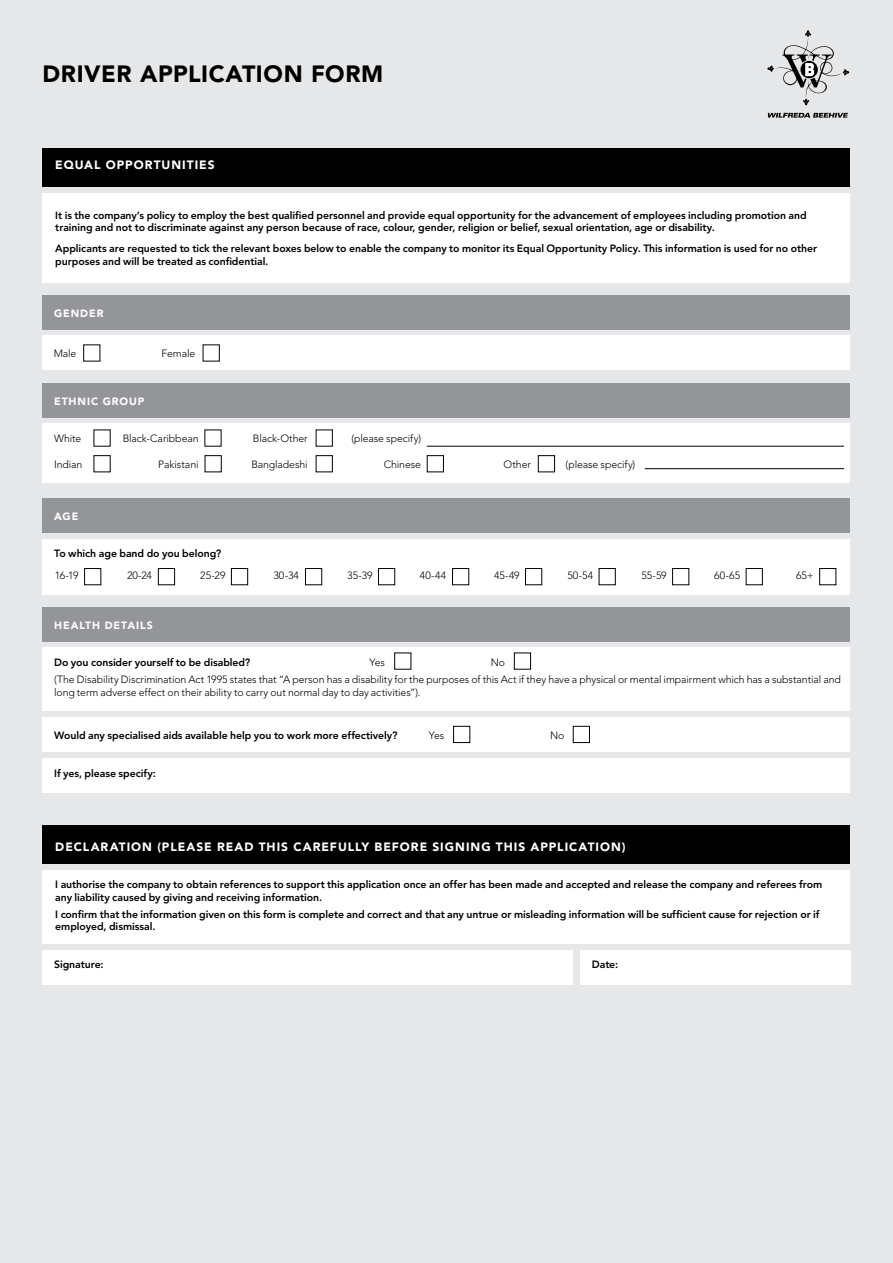
<style>
.page{position:relative;width:893px;height:1263px;background:#e6e7e8}
.page>*{position:absolute;margin:0;border:0;box-sizing:border-box;transform-origin:0 0}
.t1{font:900 23.4px "Avenir";letter-spacing:.025em;color:#000}
.t2{font:900 12px "Avenir";letter-spacing:.085em;color:#fff}
.t3{font:800 10.5px/12.6px "Avenir";letter-spacing:-.005em;color:#000}
.t4{font:300 10.5px/12.6px "Avenir";letter-spacing:-.01em;color:#000}
.t5{font:900 10.5px "Avenir";letter-spacing:.085em;color:#fff}
</style>
<div class="page">
<svg style="left:768px;top:31px;width:81px;height:74px"></svg>
<svg style="left:768px;top:113px;width:80px;height:5px"></svg>
<div style="left:43px;top:149px;width:807px;height:38px;background:#000"></div>
<div style="left:43px;top:194px;width:807px;height:89px;background:#fff"></div>
<div style="left:43px;top:950px;width:530px;height:34px;background:#fff"></div>
<div style="left:580px;top:950px;width:270px;height:34px;background:#fff"></div>
<div style="left:43px;top:826px;width:807px;height:38px;background:#000"></div>
<div style="left:43px;top:870px;width:807px;height:74px;background:#fff"></div>
<div style="left:43px;top:336px;width:807px;height:34px;background:#fff"></div>
<div style="left:43px;top:296px;width:807px;height:34px;background:#939598"></div>
<div style="left:43px;top:539px;width:807px;height:55px;background:#fff"></div>
<div style="left:84px;top:568px;width:17px;height:17px;border:1px solid #000"></div>
<div style="left:158px;top:568px;width:17px;height:17px;border:1px solid #000"></div>
<div style="left:231px;top:568px;width:17px;height:17px;border:1px solid #000"></div>
<div style="left:305px;top:568px;width:17px;height:17px;border:1px solid #000"></div>
<div style="left:378px;top:568px;width:17px;height:17px;border:1px solid #000"></div>
<div style="left:452px;top:568px;width:17px;height:17px;border:1px solid #000"></div>
<div style="left:525px;top:568px;width:17px;height:17px;border:1px solid #000"></div>
<div style="left:599px;top:568px;width:17px;height:17px;border:1px solid #000"></div>
<div style="left:672px;top:568px;width:17px;height:17px;border:1px solid #000"></div>
<div style="left:746px;top:568px;width:17px;height:17px;border:1px solid #000"></div>
<div style="left:819px;top:568px;width:17px;height:17px;border:1px solid #000"></div>
<div style="left:43px;top:499px;width:807px;height:34px;background:#939598"></div>
<div style="left:43px;top:424px;width:807px;height:59px;background:#fff"></div>
<div style="left:205px;top:455px;width:17px;height:17px;border:1px solid #000"></div>
<div style="left:316px;top:455px;width:17px;height:17px;border:1px solid #000"></div>
<div style="left:427px;top:455px;width:17px;height:17px;border:1px solid #000"></div>
<div style="left:538px;top:455px;width:17px;height:17px;border:1px solid #000"></div>
<div style="left:43px;top:383px;width:807px;height:34px;background:#939598"></div>
<hr style="left:645px;top:468px;width:199px;height:1px;background:#000">
<hr style="left:427px;top:446px;width:417px;height:1px;background:#000">
<div style="left:43px;top:607px;width:807px;height:34px;background:#939598"></div>
<div style="left:43px;top:758px;width:807px;height:34px;background:#fff"></div>
<div style="left:43px;top:647px;width:807px;height:64px;background:#fff"></div>
<div style="left:514px;top:652px;width:17px;height:18px;border:1px solid #000"></div>
<div style="left:43px;top:718px;width:807px;height:34px;background:#fff"></div>
<div style="left:453px;top:726px;width:17px;height:17px;border:1px solid #000"></div>
<div style="left:573px;top:726px;width:17px;height:17px;border:1px solid #000"></div>
<h1 class="t1" style="left:43px;top:59px;width:342px">DRIVER APPLICATION FORM</h1>
<p class="t2" style="left:55px;top:158px;width:161px">EQUAL OPPORTUNITIES</p>
<p class="t3" style="left:55px;top:209px;width:753px">It is the company’s policy to employ the best qualified personnel and provide equal opportunity for the advancement of employees including promotion and training and not to discriminate against any person because of race, colour, gender, religion or belief, sexual orientation, age or disability.</p>
<p class="t3" style="left:55px;top:242px;width:763px">Applicants are requested to tick the relevant boxes below to enable the company to monitor its Equal Opportunity Policy. This information is used for no other purposes and will be treated as confidential.</p>
<p class="t5" style="left:54px;top:307px;width:51px">GENDER</p>
<p class="t4" style="left:54px;top:347px;width:24px">Male</p>
<p class="t4" style="left:161px;top:347px;width:35px">Female</p>
<p class="t5" style="left:54px;top:395px;width:92px">ETHNIC GROUP</p>
<p class="t4" style="left:54px;top:432px;width:29px">White</p>
<p class="t4" style="left:123px;top:432px;width:77px">Black-Caribbean</p>
<p class="t4" style="left:253px;top:432px;width:56px">Black-Other</p>
<p class="t4" style="left:351px;top:432px;width:71px">(please specify)</p>
<p class="t4" style="left:54px;top:458px;width:30px">Indian</p>
<p class="t4" style="left:158px;top:458px;width:42px">Pakistani</p>
<p class="t4" style="left:251px;top:458px;width:58px">Bangladeshi</p>
<p class="t4" style="left:384px;top:458px;width:39px">Chinese</p>
<p class="t4" style="left:504px;top:458px;width:29px">Other</p>
<p class="t4" style="left:566px;top:458px;width:71px">(please specify)</p>
<p class="t5" style="left:54px;top:510px;width:26px">AGE</p>
<p class="t3" style="left:54px;top:547px;width:169px">To which age band do you belong?</p>
<p class="t4" style="left:55px;top:569px;width:25px">16-19</p>
<p class="t4" style="left:127px;top:569px;width:26px">20-24</p>
<p class="t4" style="left:200px;top:569px;width:27px">25-29</p>
<p class="t4" style="left:273px;top:569px;width:27px">30-34</p>
<p class="t4" style="left:347px;top:569px;width:27px">35-39</p>
<p class="t4" style="left:420px;top:569px;width:28px">40-44</p>
<p class="t4" style="left:494px;top:569px;width:27px">45-49</p>
<p class="t4" style="left:567px;top:569px;width:27px">50-54</p>
<p class="t4" style="left:641px;top:569px;width:27px">55-59</p>
<p class="t4" style="left:714px;top:569px;width:28px">60-65</p>
<p class="t4" style="left:796px;top:569px;width:19px">65+</p>
<p class="t5" style="left:54px;top:618px;width:100px">HEALTH DETAILS</p>
<p class="t3" style="left:54px;top:655px;width:198px">Do you consider yourself to be disabled?</p>
<p class="t4" style="left:54px;top:673px;width:788px">(The Disability Discrimination Act 1995 states that “A person has a disability for the purposes of this Act if they have a physical or mental impairment which has a substantial and long term adverse effect on their ability to carry out normal day to day activities”).</p>
<p class="t4" style="left:370px;top:656px;width:17px">Yes</p>
<p class="t4" style="left:491px;top:656px;width:16px">No</p>
<p class="t3" style="left:54px;top:729px;width:345px">Would any specialised aids available help you to work more effectively?</p>
<p class="t4" style="left:429px;top:729px;width:17px">Yes</p>
<p class="t4" style="left:550px;top:729px;width:16px">No</p>
<p class="t3" style="left:54px;top:767px;width:103px">If yes, please specify:</p>
<p class="t2" style="left:55px;top:839px;width:572px">DECLARATION (PLEASE READ THIS CAREFULLY BEFORE SIGNING THIS APPLICATION)</p>
<p class="t3" style="left:55px;top:878px;width:768px">I authorise the company to obtain references to support this application once an offer has been made and accepted and release the company and referees from any liability caused by giving and receiving information.</p>
<p class="t3" style="left:55px;top:908px;width:766px">I confirm that the information given on this form is complete and correct and that any untrue or misleading information will be sufficient cause for rejection or if employed, dismissal.</p>
<p class="t3" style="left:54px;top:958px;width:51px">Signature:</p>
<p class="t3" style="left:592px;top:958px;width:28px">Date:</p>
</div>
